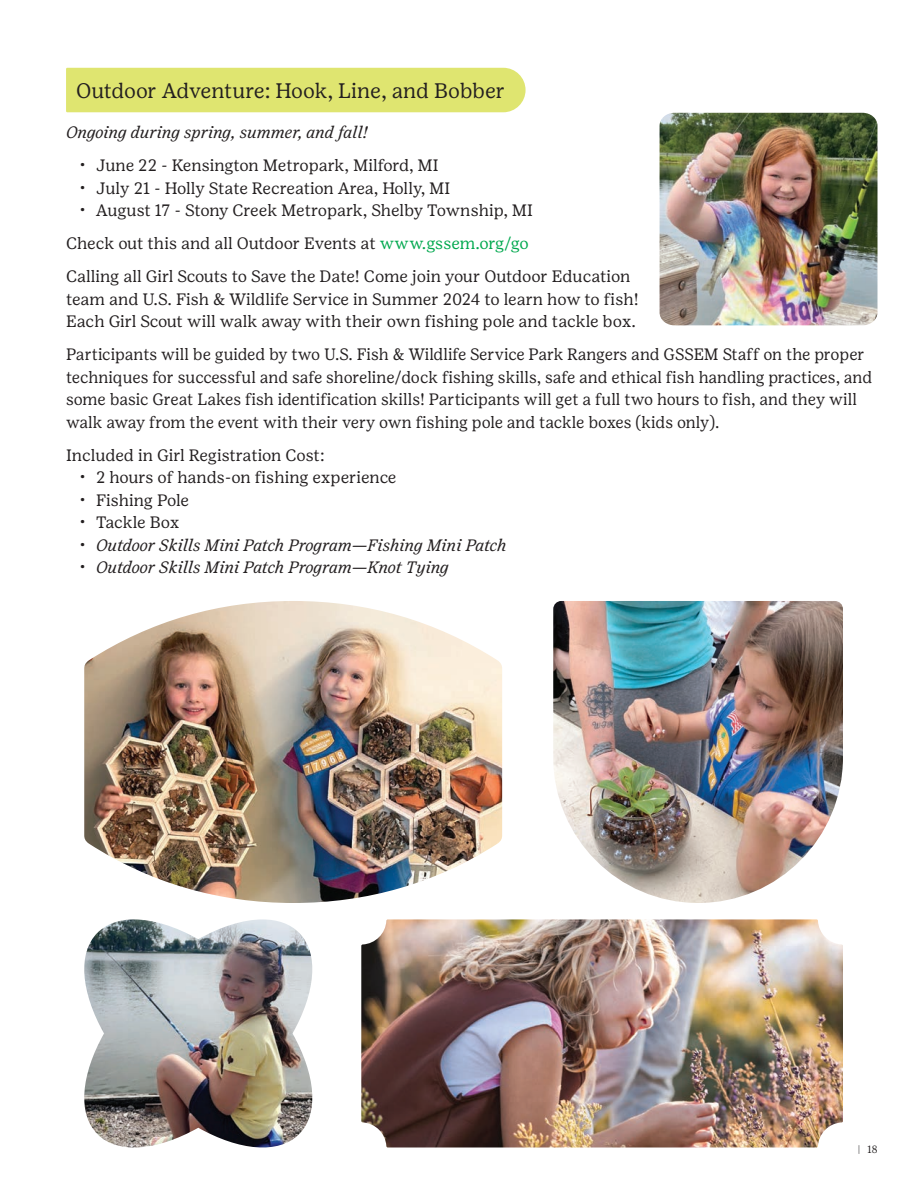
<style>
.page{position:relative;width:918px;height:1188px;background:#fff}
.page>*{position:absolute;margin:0;border:0;box-sizing:border-box;transform-origin:0 0}
.t1{font:21px "Girl Scout Text";letter-spacing:-.01em;color:#231f20}
.t2{font:16.5px/22.5px "Girl Scout Text";letter-spacing:-.005em;color:#231f20}
.t3{font:italic 16.5px "Girl Scout Text";letter-spacing:-.005em;color:#231f20}
.t4{font:300 10.5px "Girl Scout Display";color:#231f20}
.s1{color:#00a84e}
.s2{font-style:normal}
</style>
<div class="page">
<div style="left:66px;top:68px;width:460px;height:44px;background:#dfe570"></div>
<img style="left:660px;top:113px;width:218px;height:212px">
<img style="left:361px;top:919px;width:482px;height:229px">
<img style="left:84px;top:919px;width:229px;height:229px">
<img style="left:84px;top:601px;width:418px;height:302px">
<img style="left:553px;top:601px;width:290px;height:302px">
<p class="t1" style="left:76px;top:79px;width:431px">Outdoor Adventure: Hook, Line, and Bobber</p>
<p class="t3" style="left:66px;top:123px;width:303px">Ongoing during spring, summer, and fall!</p>
<p class="t2" style="left:80px;top:154px;width:361px">• June 22 - Kensington Metropark, Milford, MI</p>
<p class="t2" style="left:80px;top:177px;width:372px">• July 21 - Holly State Recreation Area, Holly, MI</p>
<p class="t2" style="left:66px;top:194px;width:566px;line-height:33px;text-indent:13px">• August 17 - Stony Creek Metropark, Shelby Township, MI<br>Check out this and all Outdoor Events at <span class="s1">www.gssem.org/go<br></span>Calling all Girl Scouts to Save the Date! Come join your Outdoor Education</p>
<p class="t2" style="left:66px;top:288px;width:574px">team and U.S. Fish &amp; Wildlife Service in Summer 2024 to learn how to fish!<br>Each Girl Scout will walk away with their own fishing pole and tackle box.</p>
<p class="t2" style="left:66px;top:343px;width:808px">Participants will be guided by two U.S. Fish &amp; Wildlife Service Park Rangers and GSSEM Staff on the proper techniques for successful and safe shoreline/dock fishing skills, safe and ethical fish handling practices, and some basic Great Lakes fish identification skills! Participants will get a full two hours to fish, and they will walk away from the event with their very own fishing pole and tackle boxes (kids only).</p>
<p class="t2" style="left:66px;top:444px;width:260px">Included in Girl Registration Cost:</p>
<p class="t2" style="left:80px;top:466px;width:318px">• 2 hours of hands-on fishing experience</p>
<p class="t2" style="left:80px;top:489px;width:111px">• Fishing Pole</p>
<p class="t2" style="left:80px;top:511px;width:101px">• Tackle Box</p>
<p class="t3" style="left:80px;top:536px;width:429px"><span class="s2">•</span> Outdoor Skills Mini Patch Program—Fishing Mini Patch</p>
<p class="t3" style="left:80px;top:558px;width:371px"><span class="s2">•</span> Outdoor Skills Mini Patch Program—Knot Tying</p>
<p class="t4" style="left:858px;top:1143px;width:21px">| 18</p>
</div>
